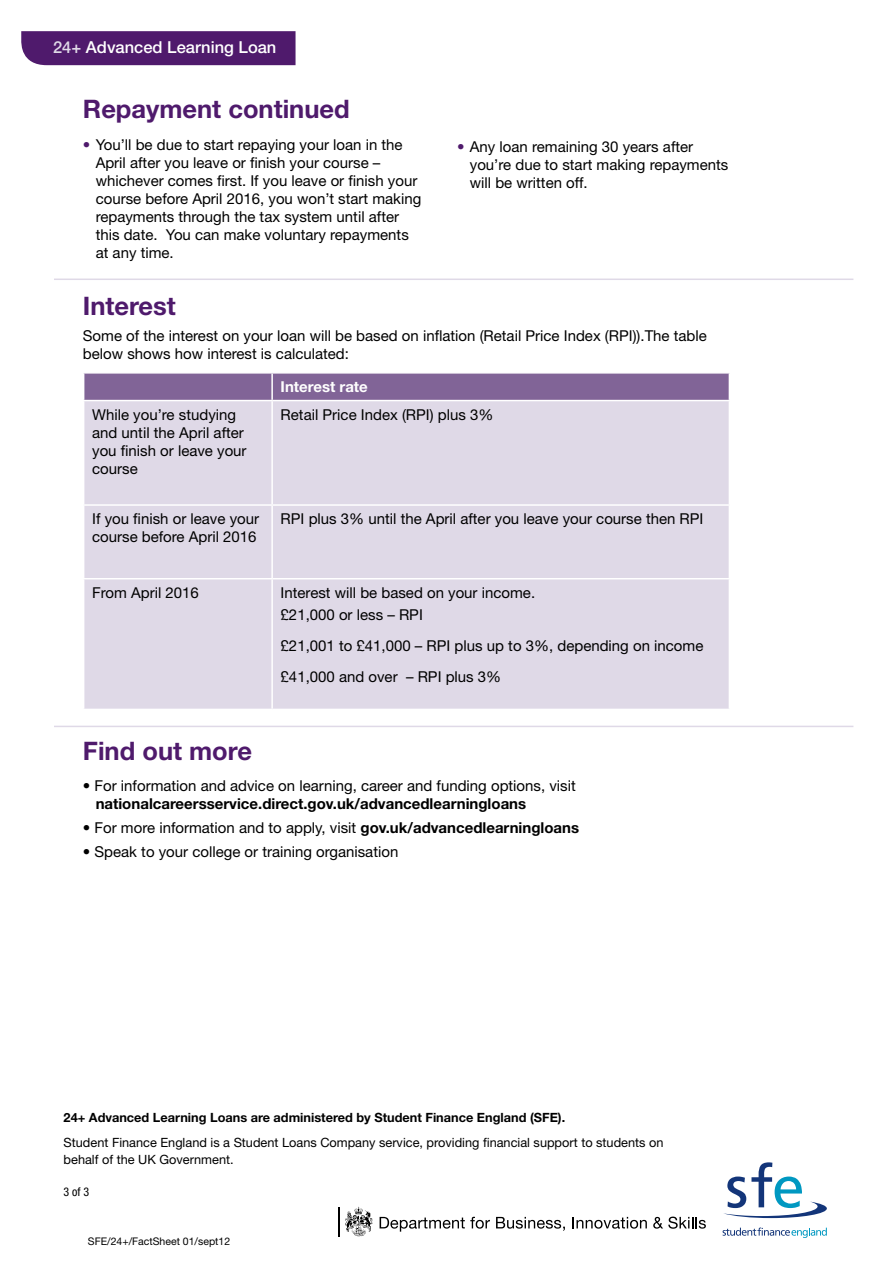
<style>
.page{position:relative;width:893px;height:1263px;background:#fff}
.page>*{position:absolute;margin:0;border:0;box-sizing:border-box;transform-origin:0 0}
.t1{font:700 25.5px "Helvetica Neue LT Std";color:#4f1a6c}
.t2{font:500 16.5px "Helvetica Neue LT Std";color:#fff}
.t3{font:15px/18px "Helvetica Neue LT Std";color:#000}
.t4{font:700 15px "Helvetica Neue LT Std";color:#000}
.t5{font:700 15px "Helvetica Neue LT Std";color:#fff}
.t6{font:12.75px/16.5px "Helvetica Neue LT Std";color:#000}
.t7{font:700 12.75px "Helvetica Neue LT Std";color:#000}
.t8{font:condensed 12px "Helvetica Neue LT Std";color:#000}
.t9{font:10.5px "Helvetica Neue LT Std";color:#000}
.s1{color:#dfd9e7}
.s2{color:#4f1a6c}
.s3{font-weight:700}
</style>
<div class="page">
<svg style="left:724px;top:1162px;width:103px;height:56px"></svg>
<svg style="left:723px;top:1227px;width:104px;height:11px"></svg>
<div style="left:21px;top:31px;width:275px;height:34px;background:#4f1a6c"></div>
<div style="left:84px;top:401px;width:645px;height:308px;background:#dfd9e7"></div>
<svg style="left:83px;top:373px;width:647px;height:27px;background:#85699a"></svg>
<hr style="left:271px;top:401px;width:2px;height:103px;background:#fff">
<hr style="left:83px;top:504px;width:189px;height:2px;background:#fff">
<hr style="left:272px;top:504px;width:458px;height:2px;background:#fff">
<hr style="left:271px;top:506px;width:2px;height:72px;background:#fff">
<hr style="left:83px;top:578px;width:189px;height:1px;background:#fff">
<hr style="left:272px;top:578px;width:458px;height:1px;background:#fff">
<hr style="left:271px;top:579px;width:2px;height:130px;background:#fff">
<hr style="left:54px;top:279px;width:799px;height:1px;background:#dfd9e7">
<hr style="left:54px;top:726px;width:799px;height:1px;background:#dfd9e7">
<svg style="left:380px;top:1217px;width:110px;height:14px"></svg>
<svg style="left:496px;top:1217px;width:69px;height:14px"></svg>
<svg style="left:572px;top:1217px;width:75px;height:11px"></svg>
<svg style="left:653px;top:1216px;width:53px;height:13px"></svg>
<hr style="left:338px;top:1207px;width:2px;height:29px;background:#000">
<svg style="left:345px;top:1207px;width:28px;height:30px"></svg>
<p class="t2" style="left:53px;top:37px;width:225px"><span class="s1">24+</span> Advanced Learning Loan</p>
<h1 class="t1" style="left:83px;top:93px;width:268px">Repayment continued</h1>
<p class="t3" style="left:96px;top:135px;width:327px;text-indent:-13px"><span class="s2">•</span> You’ll be due to start repaying your loan in the April after you leave or finish your course – whichever comes first. If you leave or finish your course before April 2016, you won’t start making repayments through the tax system until after this date. You can make voluntary repayments at any time.</p>
<p class="t3" style="left:470px;top:138px;width:260px;text-indent:-13px"><span class="s2">•</span> Any loan remaining 30 years after you’re due to start making repayments will be written off.</p>
<h1 class="t1" style="left:83px;top:290px;width:95px">Interest</h1>
<p class="t3" style="left:83px;top:327px;width:625px">Some of the interest on your loan will be based on inflation (Retail Price Index (RPI)).The table below shows how interest is calculated:</p>
<p class="t5" style="left:281px;top:377px;width:89px">Interest rate</p>
<p class="t3" style="left:92px;top:405px;width:156px">While you’re studying and until the April after you finish or leave your course</p>
<p class="t3" style="left:281px;top:405px;width:214px">Retail Price Index (RPI) plus 3%</p>
<p class="t3" style="left:92px;top:510px;width:168px">If you finish or leave your course before April 2016</p>
<p class="t3" style="left:281px;top:510px;width:424px">RPI plus 3% until the April after you leave your course then RPI</p>
<p class="t3" style="left:92px;top:583px;width:108px">From April 2016</p>
<p class="t3" style="left:281px;top:581px;width:256px;line-height:22.2px">Interest will be based on your income. £21,000 or less – RPI</p>
<p class="t3" style="left:281px;top:630px;width:424px;line-height:30.8px">£21,001 to £41,000 – RPI plus up to 3%, depending on income £41,000 and over – RPI plus 3%</p>
<h1 class="t1" style="left:83px;top:735px;width:171px">Find out more</h1>
<p class="t3" style="left:83px;top:776px;width:494px">• For information and advice on learning, career and funding options, visit</p>
<p class="t4" style="left:96px;top:794px;width:432px">nationalcareersservice.direct.gov.uk/advancedlearningloans</p>
<p class="t3" style="left:83px;top:818px;width:498px">• For more information and to apply, visit <span class="s3">gov.uk/advancedlearningloans</span></p>
<p class="t3" style="left:83px;top:843px;width:317px">• Speak to your college or training organisation</p>
<p class="t7" style="left:64px;top:1110px;width:503px">24+ Advanced Learning Loans are administered by Student Finance England (SFE).</p>
<p class="t6" style="left:64px;top:1134px;width:601px">Student Finance England is a Student Loans Company service, providing financial support to students on behalf of the UK Government.</p>
<p class="t8" style="left:64px;top:1184px;width:27px">3 of 3</p>
<p class="t9" style="left:88px;top:1235px;width:144px">SFE/24+/FactSheet 01/sept12</p>
</div>
